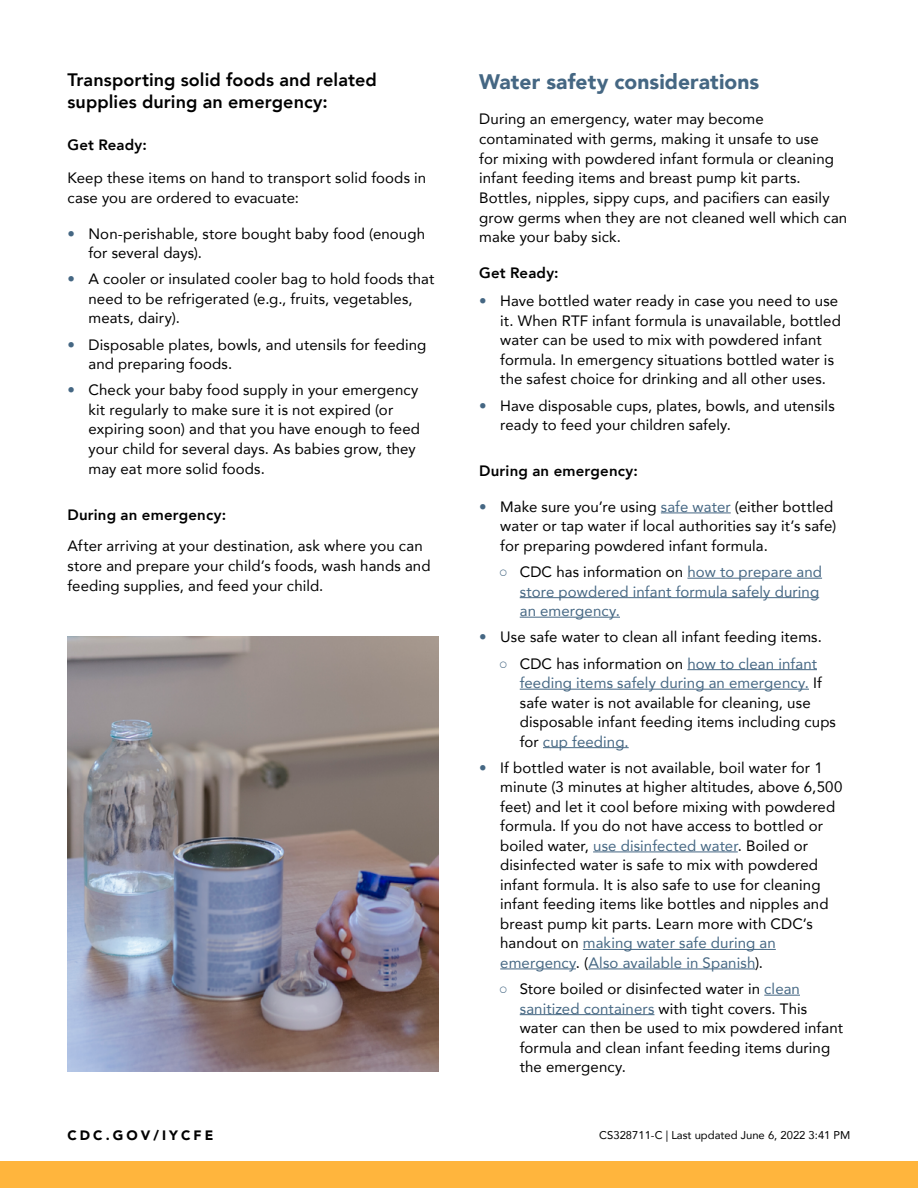
<style>
.page{position:relative;width:918px;height:1188px;background:#fff}
.page>*{position:absolute;margin:0;border:0;box-sizing:border-box;transform-origin:0 0}
.Paragraph{font:900 21px "Avenir";letter-spacing:.005em;color:#456783}
.t1{font:800 18px/22.5px "Avenir";letter-spacing:.005em;color:#000}
.Paragraph-2{font:15px/19.5px "Avenir";letter-spacing:.005em;color:#000}
.t2{font:15px/19.5px "Avenir";letter-spacing:.005em;color:#456783}
.Paragraph-3{font:800 15px "Avenir";letter-spacing:.015em;color:#000}
.t3{font:900 13.5px "Avenir LT Std";letter-spacing:.225em;color:#000}
.t4{font:11.25px "Avenir";color:#000}
.s1{color:#456783}
.s2{font-weight:800}
.s3{font-family:"Arial"}
.s4{color:#000}
.s5{font-family:"Arial";color:#456783}
</style>
<div class="page">
<div style="left:0;top:1161px;width:918px;height:27px;background:#ffb53d"></div>
<hr style="left:661px;top:513px;width:70px;height:1px;background:#456783">
<hr style="left:687px;top:578px;width:135px;height:1px;background:#456783">
<hr style="left:520px;top:597px;width:299px;height:1px;background:#456783">
<hr style="left:520px;top:617px;width:100px;height:1px;background:#456783">
<hr style="left:687px;top:669px;width:130px;height:1px;background:#456783">
<hr style="left:520px;top:689px;width:289px;height:1px;background:#456783">
<hr style="left:543px;top:747px;width:86px;height:1px;background:#456783">
<hr style="left:593px;top:852px;width:145px;height:1px;background:#456783">
<hr style="left:583px;top:949px;width:193px;height:1px;background:#456783">
<hr style="left:500px;top:969px;width:76px;height:1px;background:#456783">
<hr style="left:589px;top:969px;width:166px;height:1px;background:#456783">
<hr style="left:764px;top:995px;width:36px;height:1px;background:#456783">
<hr style="left:520px;top:1014px;width:134px;height:1px;background:#456783">
<img style="left:68px;top:636px;width:371px;height:436px">
<h3 class="t1" style="left:68px;top:68px;width:311px">Transporting solid foods and related supplies during an emergency:</h3>
<h3 class="Paragraph-3" style="left:68px;top:133px;width:81px">Get Ready:</h3>
<p class="Paragraph-2" style="left:68px;top:168px;width:360px">Keep these items on hand to transport solid foods in case you are ordered to evacuate:</p>
<p class="Paragraph-2" style="left:88px;top:223px;width:338px;text-indent:-21px"><span class="s1">•</span> Non-perishable, store bought baby food (enough for several days).</p>
<p class="Paragraph-2" style="left:88px;top:269px;width:347px;text-indent:-21px"><span class="s1">•</span> A cooler or insulated cooler bag to hold foods that need to be refrigerated (e.g., fruits, vegetables, meats, dairy).</p>
<p class="Paragraph-2" style="left:88px;top:334px;width:339px;text-indent:-21px"><span class="s1">•</span> Disposable plates, bowls, and utensils for feeding and preparing foods.</p>
<p class="Paragraph-2" style="left:88px;top:380px;width:333px;text-indent:-21px"><span class="s1">•</span> Check your baby food supply in your emergency kit regularly to make sure it is not expired (or expiring soon) and that you have enough to feed your child for several days. As babies grow, they may eat more solid foods.</p>
<p class="Paragraph-2" style="left:68px;top:498px;width:357px;line-height:31.7px"><span class="s2">During an emergency:<br></span>After arriving at your destination, ask where you can</p>
<p class="Paragraph-2" style="left:68px;top:556px;width:365px">store and prepare your child’s foods, wash hands and feeding supplies, and feed your child.</p>
<p class="Paragraph" style="left:479px;top:63px;width:282px">Water safety considerations</p>
<p class="Paragraph-2" style="left:479px;top:109px;width:370px">During an emergency, water may become contaminated with germs, making it unsafe to use<br>for mixing with powdered infant formula or cleaning infant feeding items and breast pump kit parts.<br>Bottles, nipples, sippy cups, and pacifiers can easily grow germs when they are not cleaned well which can make your baby sick.</p>
<p class="Paragraph-3" style="left:479px;top:261px;width:81px">Get Ready:</p>
<p class="Paragraph-2" style="left:500px;top:291px;width:342px;text-indent:-21px"><span class="s1">•</span> Have bottled water ready in case you need to use it. When RTF infant formula is unavailable, bottled water can be used to mix with powdered infant formula. In emergency situations bottled water is the safest choice for drinking and all other uses.</p>
<p class="Paragraph-2" style="left:500px;top:395px;width:336px;text-indent:-21px"><span class="s1">•</span> Have disposable cups, plates, bowls, and utensils ready to feed your children safely.</p>
<p class="Paragraph-3" style="left:479px;top:459px;width:160px">During an emergency:</p>
<p class="Paragraph-2" style="left:500px;top:496px;width:337px;text-indent:-21px"><span class="s1">•</span> Make sure you’re using <span class="s1">safe water</span> (either bottled water or tap water if local authorities say it’s safe) for preparing powdered infant formula.</p>
<p class="t2" style="left:520px;top:562px;width:304px;text-indent:-21px"><span class="s3">○</span> <span class="s4">CDC has information on</span> how to prepare and store powdered infant formula safely during an emergency.</p>
<p class="Paragraph-2" style="left:479px;top:627px;width:344px"><span class="s1">•</span> Use safe water to clean all infant feeding items.</p>
<p class="Paragraph-2" style="left:520px;top:653px;width:318px;text-indent:-21px"><span class="s5">○</span> CDC has information on <span class="s1">how to clean infant feeding items safely during an emergency.</span> If safe water is not available for cleaning, use disposable infant feeding items including cups for <span class="s1">cup feeding.</span></p>
<p class="Paragraph-2" style="left:500px;top:757px;width:344px;text-indent:-21px"><span class="s1">•</span> If bottled water is not available, boil water for 1 minute (3 minutes at higher altitudes, above 6,500 feet) and let it cool before mixing with powdered formula. If you do not have access to bottled or boiled water, <span class="s1">use disinfected water</span>. Boiled or disinfected water is safe to mix with powdered infant formula. It is also safe to use for cleaning infant feeding items like bottles and nipples and breast pump kit parts. Learn more with CDC’s handout on <span class="s1">making water safe during an emergency</span>. (<span class="s1">Also available in Spanish</span>).</p>
<p class="Paragraph-2" style="left:520px;top:979px;width:325px;text-indent:-21px"><span class="s5">○</span> Store boiled or disinfected water in <span class="s1">clean sanitized containers</span> with tight covers. This water can then be used to mix powdered infant formula and clean infant feeding items during the emergency.</p>
<p class="t3" style="left:68px;top:1127px;width:147px">CDC.GOV/IYCFE</p>
<p class="t4" style="left:599px;top:1126px;width:253px">CS328711-C | Last updated June 6, 2022 3:41 PM</p>
</div>
